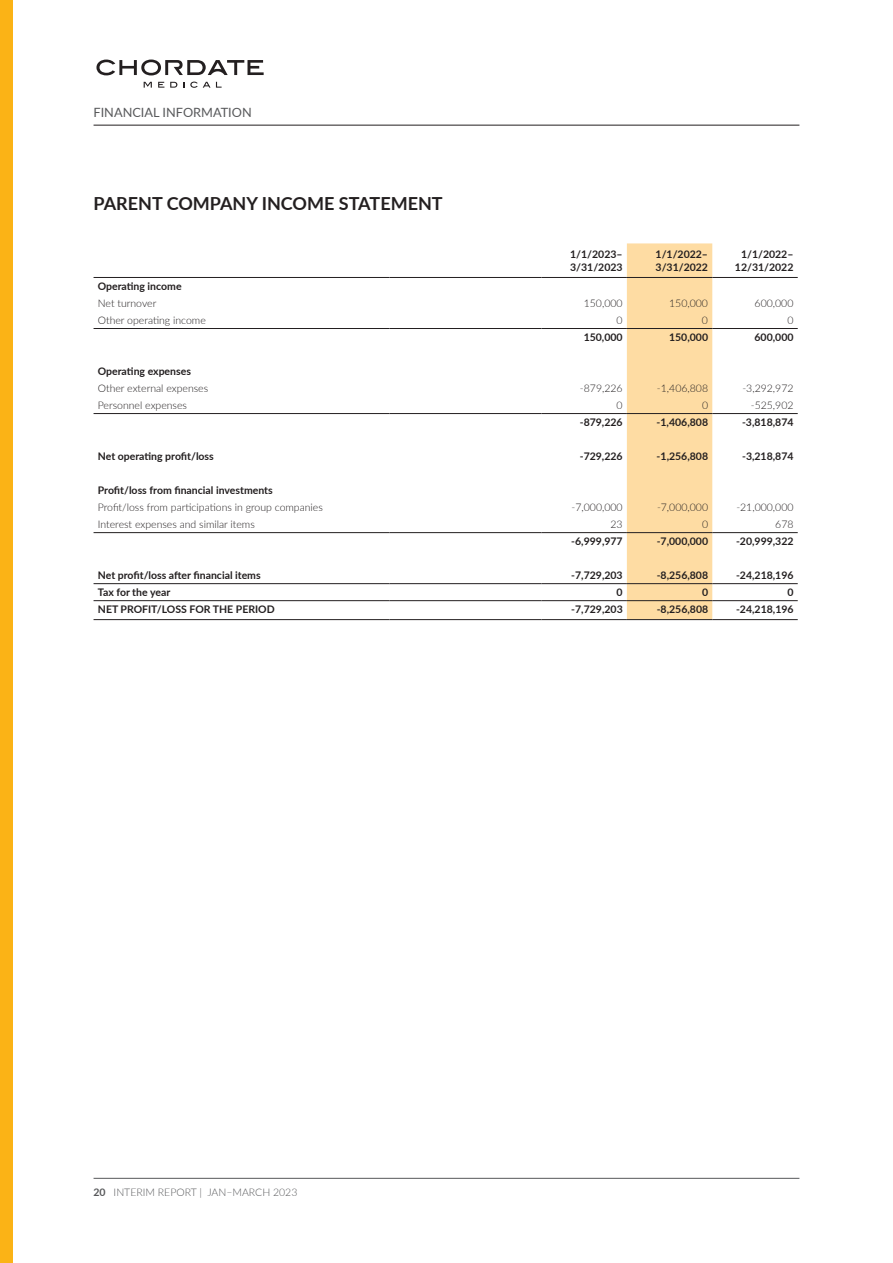
<style>
.page{position:relative;width:893px;height:1263px;background:#fff}
.page>*{position:absolute;margin:0;border:0;box-sizing:border-box;transform-origin:0 0}
.t1{font:700 18px "Lato";color:#231f20}
.t2{font:12.75px "Lato";color:#57585a}
.t3{font:700 10.5px/13.5px "Lato";color:#231f20}
.t4{font:300 10.5px "Lato";color:#231f20}
.t5{font:300 10.5px "Lato";color:#57585a}
.s1{font-weight:700}
</style>
<div class="page">
<svg style="left:144px;top:82px;width:8px;height:6px"></svg>
<svg style="left:158px;top:82px;width:6px;height:6px"></svg>
<svg style="left:170px;top:82px;width:7px;height:6px"></svg>
<svg style="left:190px;top:82px;width:32px;height:6px"></svg>
<svg style="left:96px;top:60px;width:168px;height:15px"></svg>
<hr style="left:94px;top:1178px;width:705px;height:1px;background:#57585a">
<div style="left:0;top:0;width:13px;height:1263px;background:#fbb316"></div>
<hr style="left:94px;top:125px;width:705px;height:1px;background:#231f20">
<div style="left:627px;top:243px;width:85px;height:376px;background:#fedca3"></div>
<hr style="left:94px;top:328px;width:295px;height:1px;background:#231f20">
<hr style="left:389px;top:328px;width:152px;height:1px;background:#231f20">
<hr style="left:541px;top:328px;width:86px;height:1px;background:#231f20">
<hr style="left:627px;top:328px;width:85px;height:1px;background:#231f20">
<hr style="left:712px;top:328px;width:86px;height:1px;background:#231f20">
<hr style="left:94px;top:413px;width:295px;height:1px;background:#231f20">
<hr style="left:389px;top:413px;width:152px;height:1px;background:#231f20">
<hr style="left:541px;top:413px;width:86px;height:1px;background:#231f20">
<hr style="left:627px;top:413px;width:85px;height:1px;background:#231f20">
<hr style="left:712px;top:413px;width:86px;height:1px;background:#231f20">
<hr style="left:94px;top:532px;width:295px;height:1px;background:#231f20">
<hr style="left:389px;top:532px;width:152px;height:1px;background:#231f20">
<hr style="left:541px;top:532px;width:86px;height:1px;background:#231f20">
<hr style="left:627px;top:532px;width:85px;height:1px;background:#231f20">
<hr style="left:712px;top:532px;width:86px;height:1px;background:#231f20">
<hr style="left:94px;top:583px;width:295px;height:1px;background:#231f20">
<hr style="left:389px;top:583px;width:152px;height:1px;background:#231f20">
<hr style="left:541px;top:583px;width:86px;height:1px;background:#231f20">
<hr style="left:627px;top:583px;width:85px;height:1px;background:#231f20">
<hr style="left:712px;top:583px;width:86px;height:1px;background:#231f20">
<hr style="left:94px;top:600px;width:295px;height:1px;background:#231f20">
<hr style="left:389px;top:600px;width:152px;height:1px;background:#231f20">
<hr style="left:541px;top:600px;width:86px;height:1px;background:#231f20">
<hr style="left:627px;top:600px;width:85px;height:1px;background:#231f20">
<hr style="left:712px;top:600px;width:86px;height:1px;background:#231f20">
<hr style="left:94px;top:619px;width:295px;height:1px;background:#231f20">
<hr style="left:389px;top:619px;width:152px;height:1px;background:#231f20">
<hr style="left:541px;top:619px;width:86px;height:1px;background:#231f20">
<hr style="left:627px;top:619px;width:85px;height:1px;background:#231f20">
<hr style="left:712px;top:619px;width:86px;height:1px;background:#231f20">
<hr style="left:94px;top:277px;width:295px;height:1px;background:#231f20">
<hr style="left:389px;top:277px;width:152px;height:1px;background:#231f20">
<hr style="left:541px;top:277px;width:86px;height:1px;background:#231f20">
<hr style="left:627px;top:277px;width:85px;height:1px;background:#231f20">
<hr style="left:712px;top:277px;width:86px;height:1px;background:#231f20">
<p class="t2" style="left:94px;top:103px;width:160px">FINANCIAL INFORMATION</p>
<h1 class="t1" style="left:94px;top:190px;width:351px">PARENT COMPANY INCOME STATEMENT</h1>
<p class="t3" style="left:570px;top:247px;width:54px">1/1/2023–<br>3/31/2023</p>
<p class="t3" style="left:656px;top:247px;width:54px">1/1/2022–<br>3/31/2022</p>
<p class="t3" style="left:735px;top:247px;width:60px;text-align:center">1/1/2022–<br>12/31/2022</p>
<p class="t3" style="left:98px;top:279px;width:85px">Operating income</p>
<p class="t4" style="left:98px;top:296px;width:60px">Net turnover</p>
<p class="t4" style="left:584px;top:296px;width:40px">150,000</p>
<p class="t4" style="left:669px;top:296px;width:40px">150,000</p>
<p class="t4" style="left:755px;top:296px;width:40px">600,000</p>
<p class="t4" style="left:98px;top:313px;width:110px">Other operating income</p>
<p class="t4" style="left:617px;top:313px;width:8px">0</p>
<p class="t4" style="left:702px;top:313px;width:8px">0</p>
<p class="t4" style="left:787px;top:313px;width:8px">0</p>
<p class="t3" style="left:584px;top:330px;width:40px">150,000</p>
<p class="t3" style="left:669px;top:330px;width:40px">150,000</p>
<p class="t3" style="left:754px;top:330px;width:40px">600,000</p>
<p class="t3" style="left:98px;top:364px;width:95px">Operating expenses</p>
<p class="t4" style="left:98px;top:381px;width:112px">Other external expenses</p>
<p class="t4" style="left:580px;top:381px;width:44px">-879,226</p>
<p class="t4" style="left:657px;top:381px;width:53px">-1,406,808</p>
<p class="t4" style="left:742px;top:381px;width:53px">-3,292,972</p>
<p class="t4" style="left:98px;top:398px;width:91px">Personnel expenses</p>
<p class="t4" style="left:617px;top:398px;width:8px">0</p>
<p class="t4" style="left:702px;top:398px;width:8px">0</p>
<p class="t4" style="left:751px;top:398px;width:44px">-525,902</p>
<p class="t3" style="left:580px;top:415px;width:44px">-879,226</p>
<p class="t3" style="left:657px;top:415px;width:53px">-1,406,808</p>
<p class="t3" style="left:742px;top:415px;width:53px">-3,818,874</p>
<p class="t3" style="left:98px;top:449px;width:117px">Net operating profit/loss</p>
<p class="t3" style="left:580px;top:449px;width:44px">-729,226</p>
<p class="t3" style="left:657px;top:449px;width:53px">-1,256,808</p>
<p class="t3" style="left:742px;top:449px;width:53px">-3,218,874</p>
<p class="t3" style="left:98px;top:483px;width:176px">Profit/loss from financial investments</p>
<p class="t4" style="left:98px;top:500px;width:227px">Profit/loss from participations in group companies</p>
<p class="t4" style="left:572px;top:500px;width:53px">-7,000,000</p>
<p class="t4" style="left:657px;top:500px;width:53px">-7,000,000</p>
<p class="t4" style="left:736px;top:500px;width:59px">-21,000,000</p>
<p class="t4" style="left:98px;top:517px;width:158px">Interest expenses and similar items</p>
<p class="t4" style="left:610px;top:517px;width:14px">23</p>
<p class="t4" style="left:702px;top:517px;width:8px">0</p>
<p class="t4" style="left:775px;top:517px;width:20px">678</p>
<p class="t3" style="left:571px;top:534px;width:53px">-6,999,977</p>
<p class="t3" style="left:657px;top:534px;width:53px">-7,000,000</p>
<p class="t3" style="left:736px;top:534px;width:59px">-20,999,322</p>
<p class="t3" style="left:98px;top:568px;width:164px">Net profit/loss after financial items</p>
<p class="t3" style="left:571px;top:568px;width:53px">-7,729,203</p>
<p class="t3" style="left:657px;top:568px;width:53px">-8,256,808</p>
<p class="t3" style="left:736px;top:568px;width:59px">-24,218,196</p>
<p class="t3" style="left:98px;top:585px;width:74px">Tax for the year</p>
<p class="t3" style="left:617px;top:585px;width:8px">0</p>
<p class="t3" style="left:702px;top:585px;width:8px">0</p>
<p class="t3" style="left:787px;top:585px;width:8px">0</p>
<p class="t3" style="left:98px;top:602px;width:178px">NET PROFIT/LOSS FOR THE PERIOD</p>
<p class="t3" style="left:571px;top:602px;width:53px">-7,729,203</p>
<p class="t3" style="left:657px;top:602px;width:53px">-8,256,808</p>
<p class="t3" style="left:736px;top:602px;width:59px">-24,218,196</p>
<p class="t5" style="left:94px;top:1185px;width:205px"><span class="s1">20</span> INTERIM REPORT | JAN–MARCH 2023</p>
</div>
